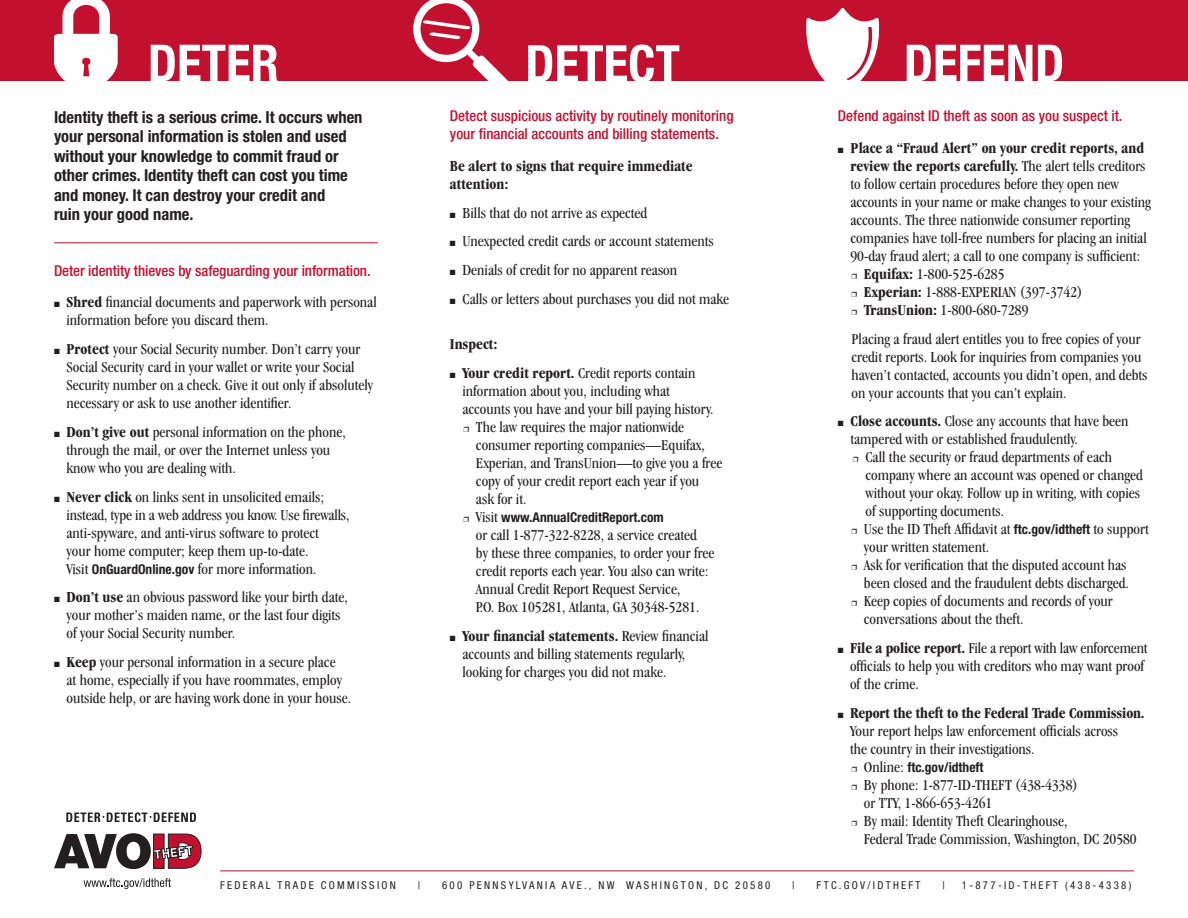
<style>
.page{position:relative;width:1188px;height:918px;background:#fff}
.page>*{position:absolute;margin:0;border:0;box-sizing:border-box;transform-origin:0 0}
.t1{font:700 condensed 51px "Helvetica Neue";color:#fff}
.Intro{font:700 condensed 16.5px/19.5px "Helvetica Neue";color:#231f20}
.Body_Text{font:condensed 15.75px/18px "Garamond IT Cby BT";color:#231f20}
.Body_Text-2{font:700 condensed 15.75px/18px "Garamond IT Cby BT";color:#231f20}
.Lead-Ins{font:500 condensed 15px/18px "Helvetica Neue";color:#c3102f}
.Body_Text-3{font:700 condensed 13.5px "Helvetica Neue";color:#231f20}
.t2{font:condensed 10.8px "Helvetica Neue";letter-spacing:.21em;color:#231f20}
.s1{font-weight:700}
.s2{font-family:"Helvetica Neue";font-weight:700;font-size:13.5px}
.s3{font-family:"Garamond IT Cby BT";font-weight:400;font-size:15.75px}
</style>
<div class="page">
<hr style="left:220px;top:871px;width:914px;height:1px;background:#c3102f">
<hr style="left:54px;top:242px;width:324px;height:1px;background:#c3102f">
<svg style="left:54px;top:833px;width:147px;height:36px"></svg>
<svg style="left:84px;top:878px;width:87px;height:11px"></svg>
<svg style="left:66px;top:812px;width:130px;height:10px"></svg>
<div style="left:0;top:0;width:1188px;height:81px;background:#c3102f"></div>
<svg style="left:54px;top:0;width:64px;height:81px"></svg>
<svg style="left:413px;top:0;width:95px;height:81px"></svg>
<svg style="left:806px;top:8px;width:74px;height:73px"></svg>
<p class="t1" style="left:148px;top:32px;width:133px">DETER</p>
<p class="t1" style="left:525px;top:33px;width:156px">DETECT</p>
<p class="t1" style="left:904px;top:32px;width:162px">DEFEND</p>
<p class="Intro" style="left:54px;top:107px;width:310px">Identity theft is a serious crime. It occurs when your personal information is stolen and used without your knowledge to commit fraud or other crimes. Identity theft can cost you time and money. It can destroy your credit and<br>ruin your good name.</p>
<p class="Lead-Ins" style="left:54px;top:261px;width:318px">Deter identity thieves by safeguarding your information.</p>
<p class="Body_Text" style="left:67px;top:293px;width:312px;text-indent:-13px">■ <span class="s1">Shred</span> financial documents and paperwork with personal information before you discard them.</p>
<p class="Body_Text" style="left:67px;top:340px;width:308px;text-indent:-13px">■ <span class="s1">Protect</span> your Social Security number. Don’t carry your Social Security card in your wallet or write your Social Security number on a check. Give it out only if absolutely necessary or ask to use another identifier.</p>
<p class="Body_Text" style="left:67px;top:423px;width:281px;text-indent:-13px">■ <span class="s1">Don’t give out</span> personal information on the phone, through the mail, or over the Internet unless you know who you are dealing with.</p>
<p class="Body_Text" style="left:67px;top:487px;width:285px;text-indent:-13px">■ <span class="s1">Never click</span> on links sent in unsolicited emails; instead, type in a web address you know. Use firewalls, anti-spyware, and anti-virus software to protect<br>your home computer; keep them up-to-date.<br>Visit <span class="s2">OnGuardOnline.gov</span> for more information.</p>
<p class="Body_Text" style="left:67px;top:588px;width:283px;text-indent:-13px">■ <span class="s1">Don’t use</span> an obvious password like your birth date, your mother’s maiden name, or the last four digits of your Social Security number.</p>
<p class="Body_Text" style="left:67px;top:653px;width:286px;text-indent:-13px">■ <span class="s1">Keep</span> your personal information in a secure place<br>at home, especially if you have roommates, employ outside help, or are having work done in your house.</p>
<p class="Lead-Ins" style="left:450px;top:107px;width:285px">Detect suspicious activity by routinely monitoring your financial accounts and billing statements.</p>
<p class="Body_Text-2" style="left:450px;top:157px;width:244px">Be alert to signs that require immediate attention:</p>
<p class="Body_Text" style="left:450px;top:204px;width:199px">■ Bills that do not arrive as expected</p>
<p class="Body_Text" style="left:450px;top:232px;width:265px">■ Unexpected credit cards or account statements</p>
<p class="Body_Text" style="left:450px;top:261px;width:229px">■ Denials of credit for no apparent reason</p>
<p class="Body_Text" style="left:450px;top:290px;width:281px">■ Calls or letters about purchases you did not make</p>
<p class="Body_Text-2" style="left:450px;top:335px;width:49px">Inspect:</p>
<p class="Body_Text" style="left:462px;top:364px;width:252px;text-indent:-13px">■ <span class="s1">Your credit report.</span> Credit reports contain information about you, including what accounts you have and your bill paying history.</p>
<p class="Body_Text" style="left:476px;top:418px;width:248px">The law requires the major nationwide consumer reporting companies—Equifax, Experian, and TransUnion—to give you a free copy of your credit report each year if you<br>ask for it.</p>
<p class="Body_Text-3" style="left:476px;top:509px;width:189px"><span class="s3">Visit</span> www.AnnualCreditReport.com</p>
<p class="Body_Text" style="left:476px;top:526px;width:240px">or call 1-877-322-8228, a service created<br>by these three companies, to order your free credit reports each year. You also can write:<br>Annual Credit Report Request Service,<br>P.O. Box 105281, Atlanta, GA 30348-5281.</p>
<p class="Body_Text" style="left:462px;top:627px;width:248px;text-indent:-13px">■ <span class="s1">Your financial statements.</span> Review financial accounts and billing statements regularly, looking for charges you did not make.</p>
<p class="Lead-Ins" style="left:838px;top:107px;width:286px">Defend against ID theft as soon as you suspect it.</p>
<p class="Body_Text" style="left:850px;top:139px;width:302px;text-indent:-13px">■ <span class="s1">Place a “Fraud Alert” on your credit reports, and review the reports carefully.</span> The alert tells creditors to follow certain procedures before they open new accounts in your name or make changes to your existing accounts. The three nationwide consumer reporting companies have toll-free numbers for placing an initial 90-day fraud alert; a call to one company is sufficient:</p>
<p class="Body_Text" style="left:864px;top:265px;width:142px"><span class="s1">Equifax:</span> 1-800-525-6285</p>
<p class="Body_Text" style="left:864px;top:283px;width:220px"><span class="s1">Experian:</span> 1-888-EXPERIAN (397-3742)</p>
<p class="Body_Text" style="left:864px;top:301px;width:166px"><span class="s1">TransUnion:</span> 1-800-680-7289</p>
<p class="Body_Text" style="left:851px;top:330px;width:298px">Placing a fraud alert entitles you to free copies of your credit reports. Look for inquiries from companies you haven’t contacted, accounts you didn’t open, and debts on your accounts that you can’t explain.</p>
<p class="Body_Text" style="left:850px;top:412px;width:280px;text-indent:-13px">■ <span class="s1">Close accounts.</span> Close any accounts that have been tampered with or established fraudulently.</p>
<p class="Body_Text" style="left:865px;top:448px;width:279px">Call the security or fraud departments of each company where an account was opened or changed without your okay. Follow up in writing, with copies of supporting documents.</p>
<p class="Body_Text" style="left:864px;top:520px;width:286px">Use the ID Theft Affidavit at <span class="s2">ftc.gov/idtheft</span> to support your written statement.</p>
<p class="Body_Text" style="left:864px;top:556px;width:267px">Ask for verification that the disputed account has been closed and the fraudulent debts discharged.</p>
<p class="Body_Text" style="left:864px;top:592px;width:250px">Keep copies of documents and records of your conversations about the theft.</p>
<p class="Body_Text" style="left:850px;top:639px;width:299px;text-indent:-12px">■ <span class="s1">File a police report.</span> File a report with law enforcement officials to help you with creditors who may want proof of the crime.</p>
<p class="Body_Text" style="left:850px;top:704px;width:296px;text-indent:-12px">■ <span class="s1">Report the theft to the Federal Trade Commission.<br></span>Your report helps law enforcement officials across<br>the country in their investigations.</p>
<p class="Body_Text-3" style="left:864px;top:759px;width:121px"><span class="s3">Online:</span> ftc.gov/idtheft</p>
<p class="Body_Text" style="left:864px;top:776px;width:215px">By phone: 1-877-ID-THEFT (438-4338) or TTY, 1-866-653-4261</p>
<p class="Body_Text" style="left:864px;top:812px;width:274px">By mail: Identity Theft Clearinghouse,<br>Federal Trade Commission, Washington, DC 20580</p>
<p class="t2" style="left:220px;top:879px;width:16px">FEDERAL</p>
<p class="t2" style="left:277px;top:879px;width:16px">TRADE</p>
<p class="t2" style="left:321px;top:879px;width:17px">COMMISSION</p>
<p class="t2" style="left:418px;top:879px;width:4px">|</p>
<p class="t2" style="left:442px;top:879px;width:44px">600 PENNS</p>
<p class="t2" style="left:509px;top:879px;width:29px">YL VANIA</p>
<p class="t2" style="left:562px;top:879px;width:82px">AVE., NW WASHIN</p>
<p class="t2" style="left:673px;top:879px;width:17px">GTON</p>
<p class="t2" style="left:705px;top:879px;width:67px">, DC 20580</p>
<p class="t2" style="left:792px;top:879px;width:4px">|</p>
<p class="t2" style="left:817px;top:879px;width:8px">FTC</p>
<p class="t2" style="left:839px;top:879px;width:42px">.GO V/IDTHEFT</p>
<p class="t2" style="left:942px;top:879px;width:4px">|</p>
<p class="t2" style="left:962px;top:879px;width:171px">1-877-ID-THEFT (438-4338)</p>
</div>
